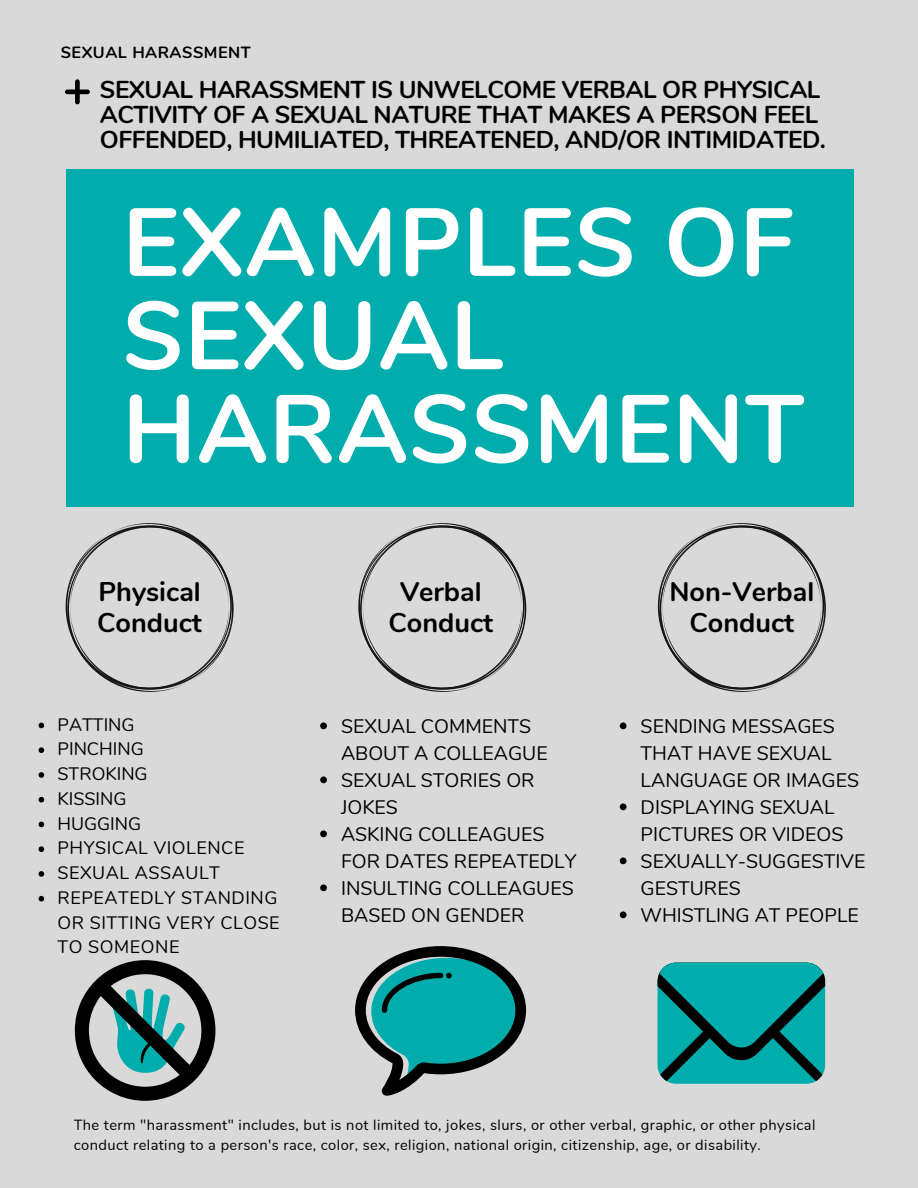
<style>
.page{position:relative;width:918px;height:1188px;background:#d9d9d9}
.page>*{position:absolute;margin:0;border:0;box-sizing:border-box;transform-origin:0 0}
.t1{font:700 96px/93.3px "Nunito";letter-spacing:.01em;color:#fff}
.t2{font:700 27px/31.5px "Nunito";color:#000;text-align:center}
.t3{font:700 24.45px/24.8px "Nunito";letter-spacing:-.02em;color:#000}
.t4{font:19.5px/27px "Nunito";color:#000}
.t5{font:18px/24.8px "Nunito";letter-spacing:.03em;color:#000}
.t6{font:700 16.2px "Nunito";letter-spacing:.03em;color:#000}
.t7{font:14.7px/20.2px "Nunito";letter-spacing:.03em;color:#000}
</style>
<div class="page">
<div style="left:66px;top:169px;width:787px;height:338px;background:#00acac"></div>
<svg style="left:65px;top:523px;width:169px;height:169px"></svg>
<svg style="left:39px;top:723px;width:5px;height:5px"></svg>
<svg style="left:39px;top:747px;width:5px;height:6px"></svg>
<svg style="left:39px;top:772px;width:5px;height:6px"></svg>
<svg style="left:39px;top:797px;width:5px;height:6px"></svg>
<svg style="left:39px;top:822px;width:5px;height:5px"></svg>
<svg style="left:39px;top:846px;width:5px;height:6px"></svg>
<svg style="left:39px;top:871px;width:5px;height:6px"></svg>
<svg style="left:39px;top:896px;width:5px;height:6px"></svg>
<svg style="left:65px;top:79px;width:25px;height:25px"></svg>
<svg style="left:358px;top:523px;width:169px;height:169px"></svg>
<svg style="left:658px;top:523px;width:168px;height:169px"></svg>
<svg style="left:320px;top:722px;width:7px;height:7px"></svg>
<svg style="left:320px;top:776px;width:7px;height:7px"></svg>
<svg style="left:320px;top:830px;width:7px;height:7px"></svg>
<svg style="left:320px;top:884px;width:7px;height:7px"></svg>
<svg style="left:620px;top:722px;width:7px;height:7px"></svg>
<svg style="left:620px;top:803px;width:7px;height:7px"></svg>
<svg style="left:620px;top:857px;width:7px;height:7px"></svg>
<svg style="left:620px;top:911px;width:7px;height:7px"></svg>
<svg style="left:355px;top:946px;width:171px;height:150px"></svg>
<svg style="left:75px;top:960px;width:140px;height:141px"></svg>
<div style="left:658px;top:963px;width:167px;height:121px;background:#00acac;border-radius:19px"></div>
<svg style="left:658px;top:963px;width:167px;height:118px"></svg>
<p class="t6" style="left:61px;top:42px;width:191px">SEXUAL HARASSMENT</p>
<p class="t3" style="left:100px;top:78px;width:728px">SEXUAL HARASSMENT IS UNWELCOME VERBAL OR PHYSICAL<br>ACTIVITY OF A SEXUAL NATURE THAT MAKES A PERSON FEEL<br>OFFENDED, HUMILIATED, THREATENED, AND/OR INTIMIDATED.</p>
<h1 class="t1" style="left:122px;top:198px;width:683px">EXAMPLES OF<br>SEXUAL<br>HARASSMENT</h1>
<h2 class="t2" style="left:97px;top:576px;width:106px;text-align:left">Physical<br>Conduct</h2>
<p class="t5" style="left:57px;top:712px;width:224px">PATTING<br>PINCHING<br>STROKING<br>KISSING<br>HUGGING<br>PHYSICAL VIOLENCE<br>SEXUAL ASSAULT<br>REPEATEDLY STANDING<br>OR SITTING VERY CLOSE<br>TO SOMEONE</p>
<h2 class="t2" style="left:389px;top:576px;width:106px">Verbal<br>Conduct</h2>
<h2 class="t2" style="left:669px;top:576px;width:146px">Non-Verbal<br>Conduct</h2>
<p class="t4" style="left:341px;top:713px;width:237px">SEXUAL COMMENTS<br>ABOUT A COLLEAGUE<br>SEXUAL STORIES OR<br>JOKES<br>ASKING COLLEAGUES<br>FOR DATES REPEATEDLY<br>INSULTING COLLEAGUES<br>BASED ON GENDER</p>
<p class="t4" style="left:641px;top:713px;width:226px">SENDING MESSAGES<br>THAT HAVE SEXUAL<br>LANGUAGE OR IMAGES<br>DISPLAYING SEXUAL<br>PICTURES OR VIDEOS<br>SEXUALLY-SUGGESTIVE<br>GESTURES<br>WHISTLING AT PEOPLE</p>
<p class="t7" style="left:74px;top:1115px;width:743px">The term "harassment" includes, but is not limited to, jokes, slurs, or other verbal, graphic, or other physical conduct relating to a person's race, color, sex, religion, national origin, citizenship, age, or disability.</p>
</div>
